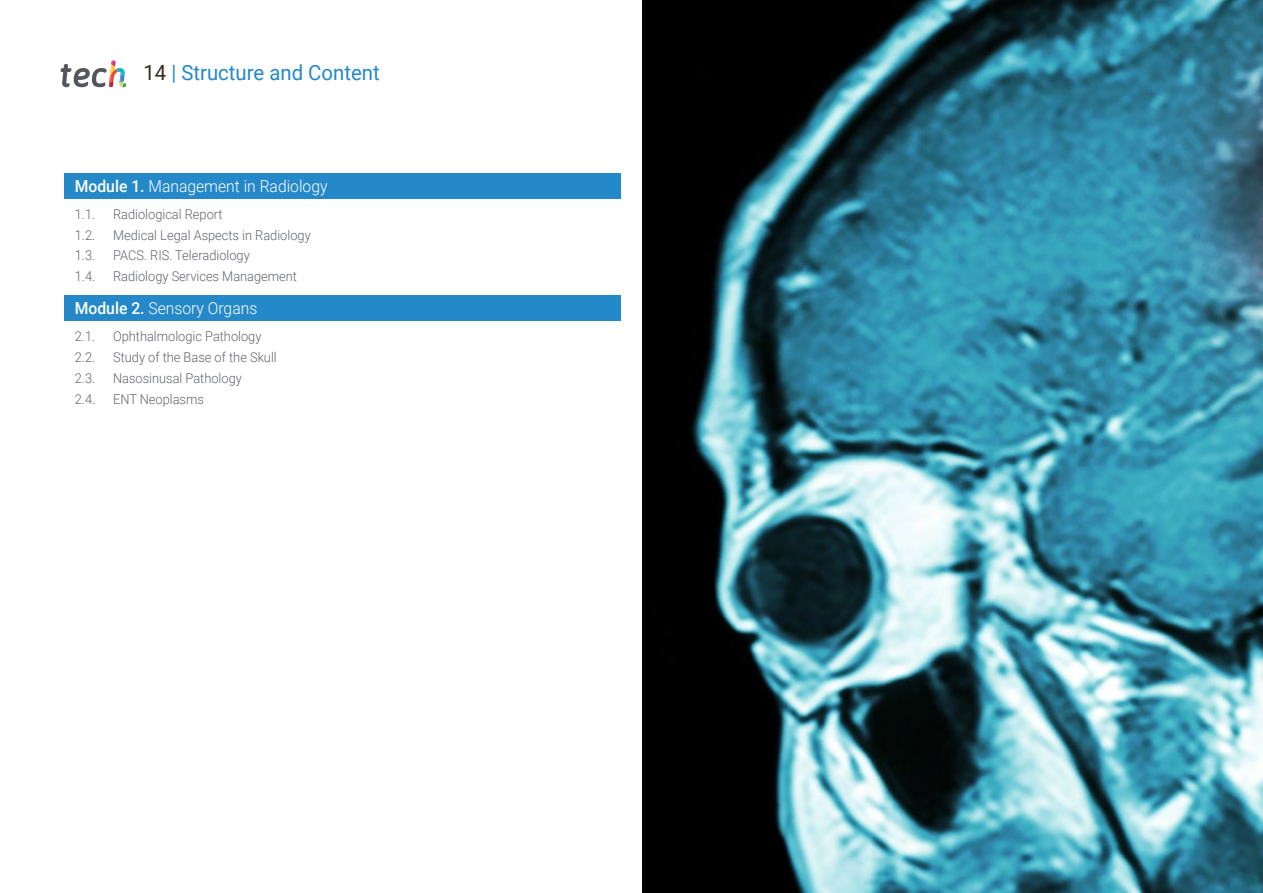
<style>
.page{position:relative;width:1263px;height:893px;background:#fff}
.page>*{position:absolute;margin:0;border:0;box-sizing:border-box;transform-origin:0 0}
.t1{font:21px "Roboto";color:#2488c9}
.t2{font:300 16.5px "Roboto";color:#fff;scale:.95 1}
.t3{font:300 13.5px "Roboto";color:#61646a;scale:.95 1}
.s1{color:#312e20}
.s2{font-weight:500}
</style>
<div class="page">
<div style="left:64px;top:173px;width:557px;height:25px;background:#2488c9"></div>
<div style="left:64px;top:296px;width:557px;height:25px;background:#2488c9"></div>
<img style="left:642px;top:0;width:621px;height:893px">
<svg style="left:61px;top:61px;width:65px;height:27px"></svg>
<h1 class="t1" style="left:144px;top:57px;width:238px"><span class="s1">14</span> | Structure and Content</h1>
<p class="t2" style="left:75px;top:174px;width:267px"><span class="s2">Module 1.</span> Management in Radiology</p>
<p class="t3" style="left:75px;top:205px;width:23px">1.1.</p>
<p class="t3" style="left:113px;top:205px;width:117px">Radiological Report</p>
<p class="t3" style="left:75px;top:225px;width:23px">1.2.</p>
<p class="t3" style="left:113px;top:225px;width:210px">Medical Legal Aspects in Radiology</p>
<p class="t3" style="left:75px;top:246px;width:23px">1.3.</p>
<p class="t3" style="left:113px;top:246px;width:145px">PACS. RIS. Teleradiology</p>
<p class="t3" style="left:75px;top:267px;width:23px">1.4.</p>
<p class="t3" style="left:113px;top:267px;width:195px">Radiology Services Management</p>
<p class="t2" style="left:75px;top:297px;width:194px"><span class="s2">Module 2.</span> Sensory Organs</p>
<p class="t3" style="left:75px;top:327px;width:23px">2.1.</p>
<p class="t3" style="left:113px;top:327px;width:158px">Ophthalmologic Pathology</p>
<p class="t3" style="left:75px;top:348px;width:23px">2.2.</p>
<p class="t3" style="left:113px;top:348px;width:174px">Study of the Base of the Skull</p>
<p class="t3" style="left:75px;top:369px;width:23px">2.3.</p>
<p class="t3" style="left:113px;top:369px;width:137px">Nasosinusal Pathology</p>
<p class="t3" style="left:75px;top:389px;width:23px">2.4.</p>
<p class="t3" style="left:113px;top:389px;width:97px">ENT Neoplasms</p>
</div>
